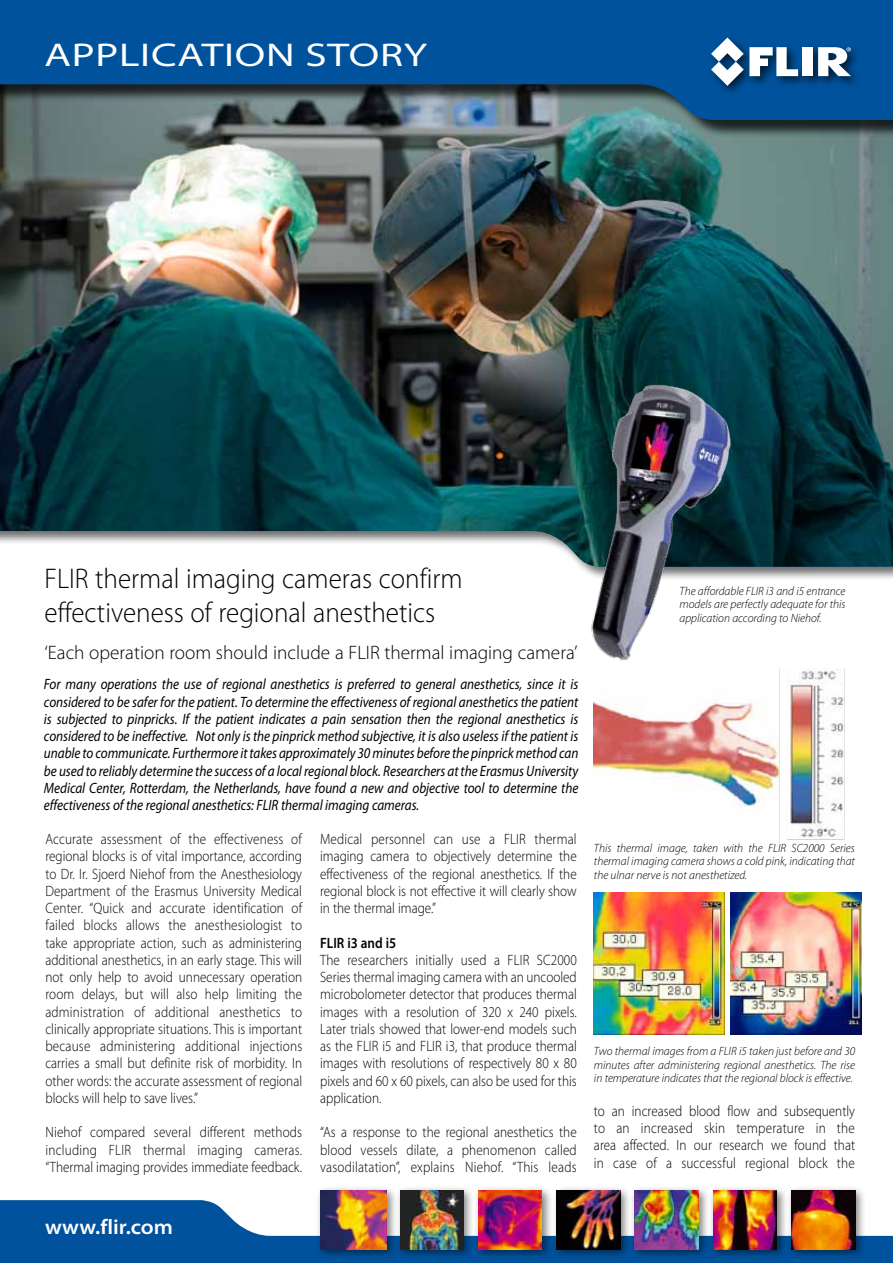
<style>
.page{position:relative;width:893px;height:1263px;background:#fff}
.page>*{position:absolute;margin:0;border:0;box-sizing:border-box;transform-origin:0 0}
.t1{font:semi-expanded 33px "Myriad Pro";letter-spacing:.02em;color:#fff;scale:1.2 1}
.t2{font:300 28.5px/34.5px "Myriad Pro";color:#000;scale:.95 1}
.t3{font:600 semi-expanded 21px "Myriad Pro";color:#fff}
.t4{font:300 19.5px "Myriad Pro";color:#000}
.t5{font:300 15px/17.2px "Myriad Pro";color:#000;text-align:justify;scale:.88 1}
.t6{font:italic 15px/17.2px "Myriad Pro";letter-spacing:-.005em;color:#000;text-align:justify;scale:.88 1}
.t7{font:600 15px "Myriad Pro";color:#000;scale:.88 1}
.t8{font:italic 300 12px/13.5px "Myriad Pro";color:#000;text-align:justify}
</style>
<div class="page">
<img style="left:0;top:139px;width:893px;height:428px">
<div style="left:0;top:0;width:893px;height:139px;background:#000;opacity:.75"></div>
<svg style="left:0;top:0;width:893px;height:120px;background:#14568e"></svg>
<svg style="left:0;top:1200px;width:893px;height:63px;fill:#00529c"></svg>
<div style="left:708px;top:34px;width:155px;height:63px;background:#000;opacity:.66"></div>
<div style="left:803px;top:47px;width:10px;height:29px;background:#fff"></div>
<svg style="left:711px;top:37px;width:87px;height:49px"></svg>
<svg style="left:818px;top:47px;width:33px;height:29px"></svg>
<div style="left:552px;top:1185px;width:80px;height:75px;background:#000;opacity:.52"></div>
<img style="left:557px;top:1191px;width:63px;height:58px">
<div style="left:630px;top:1185px;width:80px;height:75px;background:#000;opacity:.52"></div>
<img style="left:635px;top:1191px;width:64px;height:58px">
<div style="left:787px;top:1185px;width:80px;height:75px;background:#000;opacity:.52"></div>
<img style="left:792px;top:1191px;width:63px;height:58px">
<div style="left:708px;top:1185px;width:80px;height:75px;background:#000;opacity:.52"></div>
<img style="left:714px;top:1191px;width:63px;height:58px">
<div style="left:315px;top:1185px;width:83px;height:75px;background:#000;opacity:.52"></div>
<img style="left:320px;top:1191px;width:67px;height:58px">
<div style="left:473px;top:1185px;width:80px;height:75px;background:#000;opacity:.52"></div>
<img style="left:479px;top:1191px;width:63px;height:58px">
<div style="left:395px;top:1185px;width:80px;height:75px;background:#000;opacity:.52"></div>
<img style="left:400px;top:1191px;width:64px;height:58px">
<img style="left:594px;top:669px;width:251px;height:174px">
<img style="left:594px;top:893px;width:130px;height:141px">
<img style="left:731px;top:893px;width:130px;height:141px">
<img style="left:557px;top:339px;width:248px;height:330px">
<h1 class="t1" style="left:44px;top:35px;width:320px">APPLICATION STORY</h1>
<h2 class="t2" style="left:45px;top:561px;width:442px">FLIR thermal imaging cameras confirm effectiveness of regional anesthetics</h2>
<h3 class="t4" style="left:45px;top:641px;width:534px">‘Each operation room should include a FLIR thermal imaging camera’</h3>
<p class="t6" style="left:44px;top:675px;width:609px">For many operations the use of regional anesthetics is preferred to general anesthetics, since it is considered to be safer for the patient. To determine the effectiveness of regional anesthetics the patient is subjected to pinpricks. If the patient indicates a pain sensation then the regional anesthetics is considered to be ineffective. Not only is the pinprick method subjective, it is also useless if the patient is unable to communicate. Furthermore it takes approximately 30 minutes before the pinprick method can be used to reliably determine the success of a local regional block. Researchers at the Erasmus University Medical Center, Rotterdam, the Netherlands, have found a new and objective tool to determine the effectiveness of the regional anesthetics: FLIR thermal imaging cameras.</p>
<p class="t5" style="left:45px;top:830px;width:293px">Accurate assessment of the effectiveness of regional blocks is of vital importance, according to Dr. Ir. Sjoerd Niehof from the Anesthesiology Department of the Erasmus University Medical Center. “Quick and accurate identification of failed blocks allows the anesthesiologist to take appropriate action, such as administering additional anesthetics, in an early stage. This will not only help to avoid unnecessary operation room delays, but will also help limiting the administration of additional anesthetics to clinically appropriate situations. This is important because administering additional injections carries a small but definite risk of morbidity. In other words: the accurate assessment of regional blocks will help to save lives.”</p>
<p class="t5" style="left:45px;top:1123px;width:293px">Niehof compared several different methods including FLIR thermal imaging cameras. “Thermal imaging provides immediate feedback.</p>
<p class="t5" style="left:320px;top:830px;width:293px">Medical personnel can use a FLIR thermal imaging camera to objectively determine the effectiveness of the regional anesthetics. If the regional block is not effective it will clearly show in the thermal image.”</p>
<p class="t7" style="left:320px;top:933px;width:88px">FLIR i3 and i5</p>
<p class="t5" style="left:320px;top:951px;width:293px">The researchers initially used a FLIR SC2000<br>Series thermal imaging camera with an uncooled microbolometer detector that produces thermal images with a resolution of 320 x 240 pixels.<br>Later trials showed that lower-end models such as the FLIR i5 and FLIR i3, that produce thermal images with resolutions of respectively 80 x 80 pixels and 60 x 60 pixels, can also be used for this application.</p>
<p class="t5" style="left:320px;top:1123px;width:293px">“As a response to the regional anesthetics the blood vessels dilate, a phenomenon called vasodilatation”, explains Niehof. “This leads</p>
<p class="t8" style="left:680px;top:584px;width:167px">The affordable FLIR i3 and i5 entrance models are perfectly adequate for this application according to Niehof.</p>
<p class="t8" style="left:594px;top:841px;width:263px">This thermal image, taken with the FLIR SC2000 Series thermal imaging camera shows a cold pink, indicating that the ulnar nerve is not anesthetized.</p>
<p class="t8" style="left:594px;top:1044px;width:263px">Two thermal images from a FLIR i5 taken just before and 30 minutes after administering regional anesthetics. The rise in temperature indicates that the regional block is effective.</p>
<p class="t5" style="left:594px;top:1102px;width:298px">to an increased blood flow and subsequently to an increased skin temperature in the area affected. In our research we found that in case of a successful regional block the</p>
<h3 class="t3" style="left:45px;top:1213px;width:129px">www.flir.com</h3>
</div>
